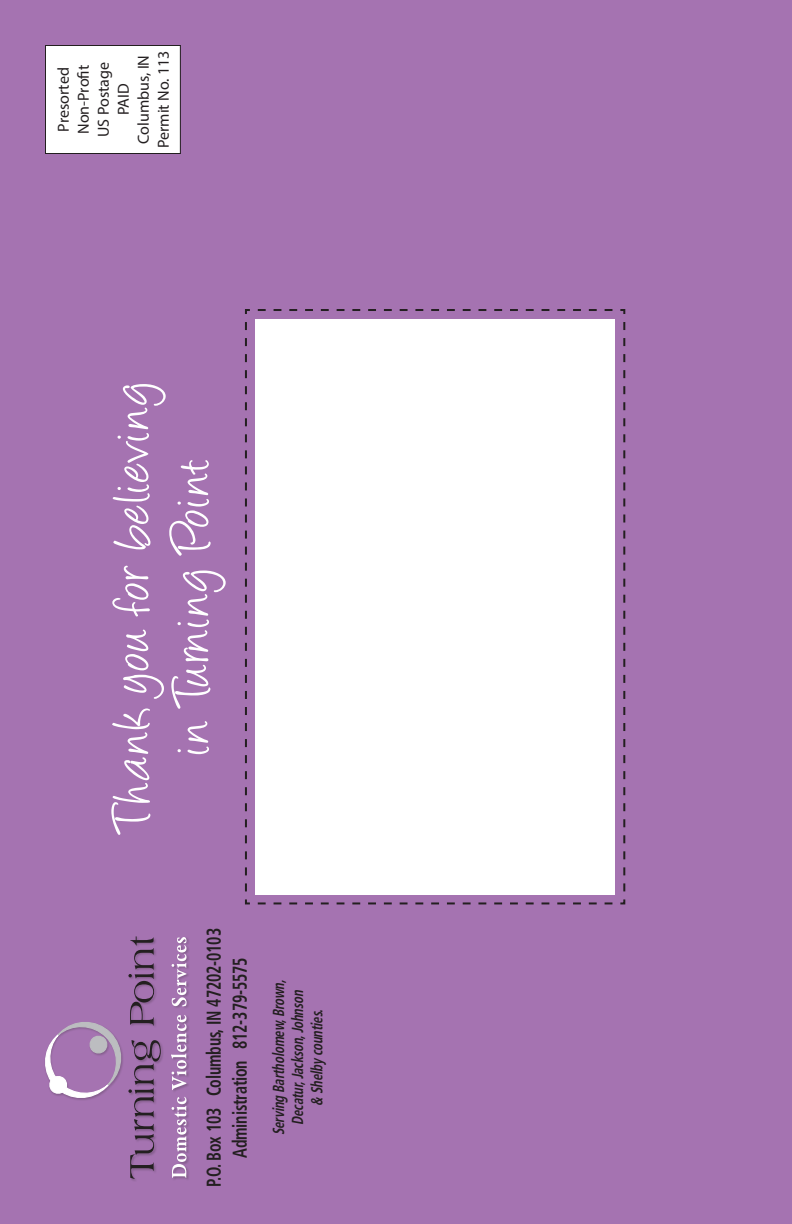
<style>
.page{position:relative;width:792px;height:1224px;background:#a573b1}
.page>*{position:absolute;margin:0;border:0;box-sizing:border-box;transform-origin:0 0}
.t1{font:60px/60px "Angelina";letter-spacing:.035em;color:#fff;text-align:center}
.t2{font:700 condensed 20px/26px "Frutiger";letter-spacing:-.01em;color:#231f20;text-align:center;scale:.8 1}
.t3{font:italic 700 condensed 16px/19.2px "Frutiger";color:#231f20;text-align:center;scale:.8 1}
.t4{font:16px/20px "Myriad Pro";color:#231f20;text-align:center}
.s1{color:#a573b1}
</style>
<div class="page">
<div style="left:45px;top:936px;width:145px;height:246px;background:#231f20;opacity:.25"></div>
<svg style="left:172px;top:1097px;width:15px;height:81px"></svg>
<svg style="left:171px;top:1015px;width:16px;height:75px"></svg>
<svg style="left:172px;top:937px;width:15px;height:70px"></svg>
<svg style="left:45px;top:936px;width:116px;height:243px"></svg>
<svg style="left:245px;top:309px;width:381px;height:596px;background:#f6f2f6"></svg>
<div style="left:46px;top:46px;width:134px;height:108px;background:#fff"></div>
<div style="left:45px;top:45px;width:136px;height:109px;border:1px solid #231f20"></div>
<p class="t4" style="left:53px;top:148px;width:99px;rotate:-90deg">Presorted<br>Non-Profit<br>US Postage<br>PAID<br>Columbus, IN<br>Permit No. 113</p>
<h1 class="t1" style="left:108px;top:832px;width:453px;rotate:-90deg">Thank you for believing in Turning Point</h1>
<p class="t2" style="left:201px;top:1187px;width:325px;rotate:-90deg">P.O. Box 103 <span class="s1">|</span> Columbus, IN 47202-0103<br>Administration <span class="s1">|</span> 812-379-5575</p>
<p class="t3" style="left:269px;top:1135px;width:200px;rotate:-90deg">Serving Bartholomew,Brown,<br>Decatur,Jackson,Johnson<br>&amp; Shelbycounties.</p>
</div>
